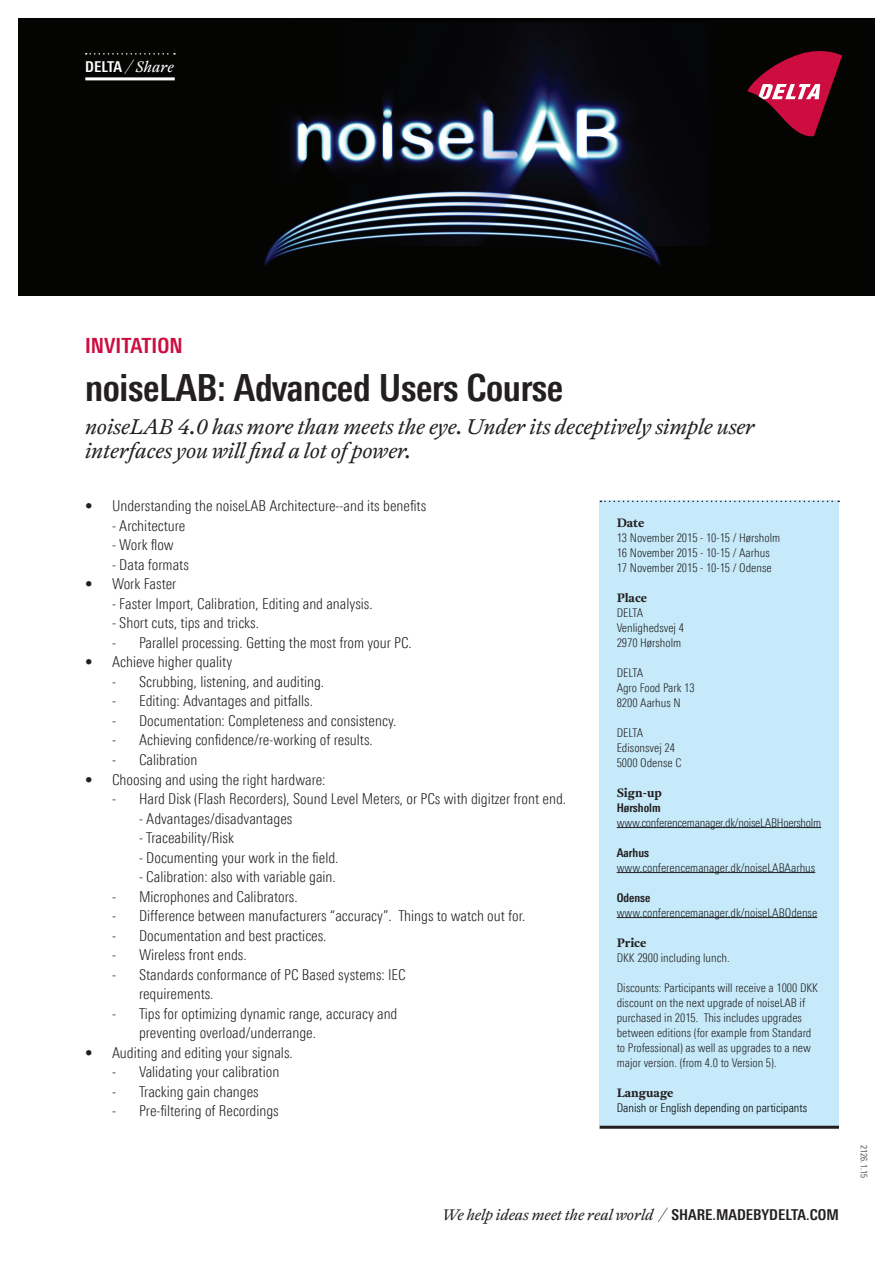
<style>
.page{position:relative;width:893px;height:1263px;background:#fff}
.page>*{position:absolute;margin:0;border:0;box-sizing:border-box;transform-origin:0 0}
.t1{font:700 37.5px "Linotype Univers 620 Cn";letter-spacing:-.01em;color:#231f20}
.t2{font:italic 300 21px/24px "Antwerp";color:#231f20}
.t3{font:700 21px "Linotype Univers 620 Cn";color:#cd0d40}
.t4{font:300 15px/19.5px "Linotype Univers 320 Cn";color:#231f20}
.t5{font:italic 300 15px "Antwerp";color:#231f20}
.t6{font:italic 300 15px "Antwerp";color:#fff}
.t7{font:300 12px/15px "Linotype Univers 320 Cn";color:#231f20}
.t8{font:300 12px "Linotype Univers 320 Cn";letter-spacing:-.02em;color:#231f20}
.t9{font:300 12px "Linotype Univers 320 Cn";color:#000}
.t10{font:700 12px "Antwerp";color:#231f20}
.t11{font:700 12px "Linotype Univers 620 Cn";color:#231f20}
.t12{font:300 9px "Linotype Univers 320 Cn";letter-spacing:.025em;color:#231f20}
.s1{font-family:"Linotype Univers 620 Cn";font-weight:700;font-style:normal}
</style>
<div class="page">
<div style="left:600px;top:501px;width:239px;height:628px;background:#c6eafa"></div>
<hr style="left:617px;top:827px;width:204px;height:1px;background:#231f20">
<hr style="left:617px;top:872px;width:198px;height:1px;background:#231f20">
<hr style="left:617px;top:917px;width:200px;height:1px;background:#231f20">
<div style="left:18px;top:18px;width:857px;height:278px;background:#040503"></div>
<img style="left:264px;top:23px;width:420px;height:243px">
<svg style="left:748px;top:51px;width:94px;height:85px"></svg>
<svg style="left:600px;top:501px;width:239px;height:1px"></svg>
<hr style="left:600px;top:1126px;width:239px;height:3px;background:#231f20">
<hr style="left:85px;top:77px;width:90px;height:3px;background:#fff">
<svg style="left:86px;top:53px;width:89px;height:2px"></svg>
<p class="t6" style="left:85px;top:57px;width:90px"><span class="s1">DELTA</span> / Share</p>
<h2 class="t3" style="left:85px;top:333px;width:99px">INVITATION</h2>
<h1 class="t1" style="left:85px;top:366px;width:480px">noiseLAB: Advanced Users Course</h1>
<h2 class="t2" style="left:85px;top:415px;width:671px">noiseLAB 4.0 has more than meets the eye. Under its deceptively simple user interfaces you will find a lot of power.</h2>
<p class="t4" style="left:85px;top:496px;width:343px">• Understanding the noiseLAB Architecture--and its benefits</p>
<p class="t4" style="left:112px;top:516px;width:75px">- Architecture</p>
<p class="t4" style="left:112px;top:535px;width:63px">- Work flow</p>
<p class="t4" style="left:112px;top:555px;width:78px">- Data formats</p>
<p class="t4" style="left:85px;top:574px;width:93px">• Work Faster</p>
<p class="t4" style="left:112px;top:594px;width:262px">- Faster Import, Calibration, Editing and analysis.</p>
<p class="t4" style="left:112px;top:613px;width:148px">- Short cuts, tips and tricks.</p>
<p class="t4" style="left:112px;top:633px;width:301px">- Parallel processing. Getting the most from your PC.</p>
<p class="t4" style="left:85px;top:652px;width:149px">• Achieve higher quality</p>
<p class="t4" style="left:112px;top:672px;width:214px">- Scrubbing, listening, and auditing.</p>
<p class="t4" style="left:112px;top:691px;width:202px">- Editing: Advantages and pitfalls.</p>
<p class="t4" style="left:112px;top:711px;width:286px">- Documentation: Completeness and consistency.</p>
<p class="t4" style="left:112px;top:730px;width:262px">- Achieving confidence/re-working of results.</p>
<p class="t4" style="left:112px;top:750px;width:87px">- Calibration</p>
<p class="t4" style="left:85px;top:769px;width:242px">• Choosing and using the right hardware:</p>
<p class="t4" style="left:112px;top:789px;width:456px">- Hard Disk (Flash Recorders), Sound Level Meters, or PCs with digitzer front end.</p>
<p class="t4" style="left:139px;top:808px;width:155px">- Advantages/disadvantages</p>
<p class="t4" style="left:139px;top:828px;width:96px">- Traceability/Risk</p>
<p class="t4" style="left:139px;top:847px;width:201px">- Documenting your work in the field.</p>
<p class="t4" style="left:139px;top:867px;width:198px">- Calibration: also with variable gain.</p>
<p class="t4" style="left:112px;top:886px;width:187px">- Microphones and Calibrators.</p>
<p class="t4" style="left:112px;top:906px;width:415px">- Difference between manufacturers “accuracy”. Things to watch out for.</p>
<p class="t4" style="left:112px;top:925px;width:216px">- Documentation and best practices.</p>
<p class="t4" style="left:112px;top:945px;width:136px">- Wireless front ends.</p>
<p class="t4" style="left:139px;top:964px;width:268px;text-indent:-27px">- Standards conformance of PC Based systems: IEC requirements.</p>
<p class="t4" style="left:139px;top:1003px;width:260px;text-indent:-27px">- Tips for optimizing dynamic range, accuracy and preventing overload/underrange.</p>
<p class="t4" style="left:85px;top:1042px;width:209px">• Auditing and editing your signals.</p>
<p class="t4" style="left:112px;top:1062px;width:169px">- Validating your calibration</p>
<p class="t4" style="left:112px;top:1081px;width:148px">- Tracking gain changes</p>
<p class="t4" style="left:112px;top:1101px;width:168px">- Pre-filtering of Recordings</p>
<p class="t10" style="left:617px;top:514px;width:29px">Date</p>
<p class="t7" style="left:617px;top:530px;width:165px">13 November 2015 - 10-15 / Hørsholm<br>16 November 2015 - 10-15 / Aarhus<br>17 November 2015 - 10-15 / Odense</p>
<p class="t10" style="left:617px;top:589px;width:32px">Place</p>
<p class="t7" style="left:617px;top:605px;width:69px">DELTA<br>Venlighedsvej 4<br>2970 Hørsholm</p>
<p class="t7" style="left:617px;top:665px;width:80px">DELTA<br>Agro Food Park 13<br>8200 Aarhus N</p>
<p class="t7" style="left:617px;top:725px;width:66px">DELTA<br>Edisonsvej 24<br>5000 Odense C</p>
<p class="t10" style="left:617px;top:784px;width:47px">Sign-up</p>
<p class="t11" style="left:617px;top:800px;width:45px">Hørsholm</p>
<p class="t8" style="left:617px;top:815px;width:206px">www.conferencemanager.dk/noiseLABHoersholm</p>
<p class="t11" style="left:617px;top:845px;width:34px">Aarhus</p>
<p class="t7" style="left:617px;top:860px;width:200px">www.conferencemanager.dk/noiseLABAarhus</p>
<p class="t11" style="left:617px;top:890px;width:35px">Odense</p>
<p class="t7" style="left:617px;top:905px;width:202px">www.conferencemanager.dk/noiseLABOdense</p>
<p class="t10" style="left:617px;top:934px;width:31px">Price</p>
<p class="t7" style="left:617px;top:950px;width:114px">DKK 2900 including lunch.</p>
<p class="t7" style="left:617px;top:980px;width:203px">Discounts: Participants will receive a 1000 DKK discount on the next upgrade of noiseLAB if purchased in 2015. This includes upgrades between editions (for example from Standard to Professional) as well as upgrades to a new major version. (from 4.0 to Version 5).</p>
<p class="t10" style="left:617px;top:1084px;width:58px">Language</p>
<p class="t9" style="left:617px;top:1100px;width:192px">Danish or English depending on participants</p>
<p class="t5" style="left:442px;top:1205px;width:398px">We help ideas meet the real world / <span class="s1">SHARE.MADEBYDELTA.COM</span></p>
<p class="t12" style="left:869px;top:1145px;width:35px;rotate:90deg">2126.1.15</p>
</div>
